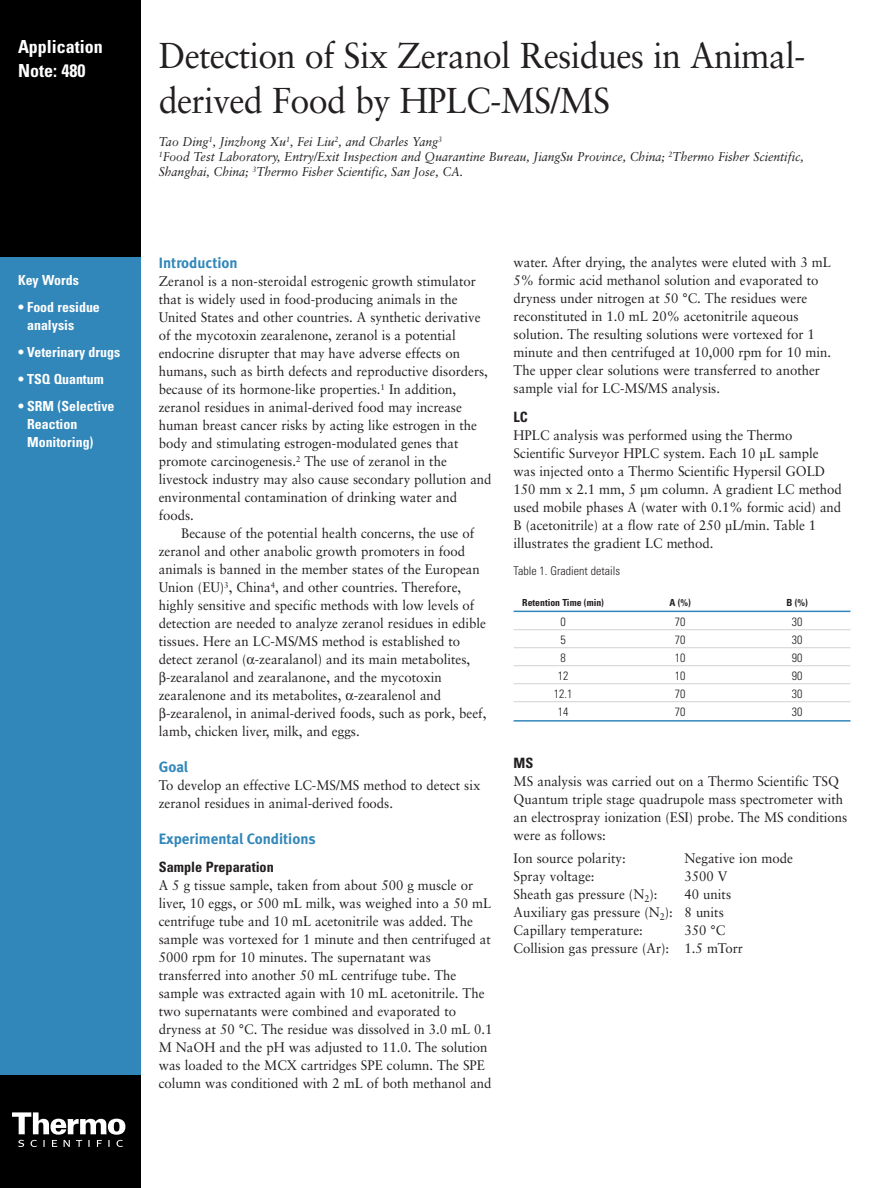
<style>
.page{position:relative;width:891px;height:1188px;background:#fff}
.page>*{position:absolute;margin:0;border:0;box-sizing:border-box;transform-origin:0 0}
.t1{font:36px/45px "Sabon";letter-spacing:-.02em;color:#231f20;scale:.95 1}
.t2{font:700 condensed 18px/24px "Univers";color:#fff}
.t3{font:15px "Meta Bold LF";color:#3287ba}
.t4{font:700 condensed 14.25px "Univers";color:#231f20}
.t5{font:13.8px/18px "Sabon";color:#231f20;scale:.95 1}
.t6{font:700 condensed 13.8px/18px "Univers";color:#fff}
.t7{font:italic 12.75px/15px "Sabon";color:#231f20;scale:.95 1}
.t8{font:300 condensed 12px "Univers";color:#231f20}
.t9{font:700 condensed 9.75px "Univers";color:#231f20}
</style>
<div class="page">
<hr style="left:514px;top:611px;width:336px;height:1px;background:#3287ba">
<hr style="left:514px;top:629px;width:336px;height:1px;background:#d1d2d4">
<hr style="left:514px;top:647px;width:336px;height:1px;background:#d1d2d4">
<hr style="left:514px;top:665px;width:336px;height:1px;background:#d1d2d4">
<hr style="left:514px;top:683px;width:336px;height:1px;background:#d1d2d4">
<hr style="left:514px;top:701px;width:336px;height:1px;background:#d1d2d4">
<hr style="left:514px;top:720px;width:336px;height:2px;background:#3287ba">
<div style="left:0;top:257px;width:141px;height:931px;background:#3287ba"></div>
<div style="left:0;top:0;width:141px;height:257px;background:#000001"></div>
<div style="left:0;top:1076px;width:141px;height:112px;background:#000001"></div>
<svg style="left:12px;top:1112px;width:113px;height:35px"></svg>
<h2 class="t2" style="left:18px;top:37px;width:86px">Application<br>Note: 480</h2>
<p class="t6" style="left:18px;top:272px;width:62px">Key Words</p>
<p class="t6" style="left:27px;top:299px;width:74px;text-indent:-9px">• Food residue analysis</p>
<p class="t6" style="left:18px;top:344px;width:104px">• Veterinary drugs</p>
<p class="t6" style="left:18px;top:371px;width:87px">• TSQ Quantum</p>
<p class="t6" style="left:27px;top:398px;width:89px;text-indent:-9px">• SRM (Selective<br>Reaction<br>Monitoring)</p>
<h1 class="t1" style="left:159px;top:36px;width:682px">Detection of Six Zeranol Residues in Animal&shy;derived Food by HPLC-MS/MS</h1>
<p class="t7" style="left:159px;top:135px;width:680px">Tao Ding<sup>1</sup>, Jinzhong Xu<sup>1</sup>, Fei Liu<sup>2</sup>, and Charles Yang<sup>3<br>1</sup>Food Test Laboratory, Entry/Exit Inspection and Quarantine Bureau, JiangSu Province, China; <sup>2</sup>Thermo Fisher Scientific,<br>Shanghai, China; <sup>3</sup>Thermo Fisher Scientific, San Jose, CA.</p>
<p class="t3" style="left:159px;top:257px;width:80px">Introduction</p>
<p class="t5" style="left:159px;top:273px;width:352px">Zeranol is a non-steroidal estrogenic growth stimulator that is widely used in food-producing animals in the United States and other countries. A synthetic derivative of the mycotoxin zearalenone, zeranol is a potential endocrine disrupter that may have adverse effects on humans, such as birth defects and reproductive disorders, because of its hormone-like properties.<sup>1</sup> In addition, zeranol residues in animal-derived food may increase human breast cancer risks by acting like estrogen in the body and stimulating estrogen-modulated genes that promote carcinogenesis.<sup>2</sup> The use of zeranol in the livestock industry may also cause secondary pollution and environmental contamination of drinking water and foods.</p>
<p class="t5" style="left:181px;top:525px;width:310px">Because of the potential health concerns, the use of</p>
<p class="t5" style="left:159px;top:543px;width:324px">zeranol and other anabolic growth promoters in food</p>
<p class="t5" style="left:159px;top:561px;width:339px">animals is banned in the member states of the European</p>
<p class="t5" style="left:159px;top:579px;width:320px">Union (EU)<sup>3</sup>, China<sup>4</sup>, and other countries. Therefore,</p>
<p class="t5" style="left:159px;top:597px;width:334px">highly sensitive and specific methods with low levels of</p>
<p class="t5" style="left:159px;top:615px;width:346px">detection are needed to analyze zeranol residues in edible</p>
<p class="t5" style="left:159px;top:633px;width:319px">tissues. Here an LC-MS/MS method is established to</p>
<p class="t5" style="left:159px;top:651px;width:329px">detect zeranol ( -zearalanol) and its main metabolites,</p>
<p class="t5" style="left:166px;top:669px;width:292px">-zearalanol and zearalanone, and the mycotoxin</p>
<p class="t5" style="left:159px;top:687px;width:299px">zearalenone and its metabolites, -zearalenol and</p>
<p class="t5" style="left:166px;top:705px;width:339px">-zearalenol, in animal-derived foods, such as pork, beef,</p>
<p class="t5" style="left:159px;top:723px;width:213px">lamb, chicken liver, milk, and eggs.</p>
<p class="t3" style="left:159px;top:760px;width:31px">Goal</p>
<p class="t5" style="left:159px;top:777px;width:340px">To develop an effective LC-MS/MS method to detect six zeranol residues in animal-derived foods.</p>
<p class="t3" style="left:159px;top:832px;width:158px">Experimental Conditions</p>
<p class="t4" style="left:159px;top:862px;width:117px">Sample Preparation</p>
<p class="t5" style="left:159px;top:877px;width:353px">A 5 g tissue sample, taken from about 500 g muscle or liver, 10 eggs, or 500 mL milk, was weighed into a 50 mL centrifuge tube and 10 mL acetonitrile was added. The sample was vortexed for 1 minute and then centrifuged at 5000 rpm for 10 minutes. The supernatant was transferred into another 50 mL centrifuge tube. The sample was extracted again with 10 mL acetonitrile. The two supernatants were combined and evaporated to dryness at 50 °C. The residue was dissolved in 3.0 mL 0.1<br>M NaOH and the pH was adjusted to 11.0. The solution was loaded to the MCX cartridges SPE column. The SPE column was conditioned with 2 mL of both methanol and</p>
<p class="t5" style="left:514px;top:254px;width:336px">water. After drying, the analytes were eluted with 3 mL 5% formic acid methanol solution and evaporated to dryness under nitrogen at 50 °C. The residues were reconstituted in 1.0 mL 20% acetonitrile aqueous solution. The resulting solutions were vortexed for 1 minute and then centrifuged at 10,000 rpm for 10 min.<br>The upper clear solutions were transferred to another sample vial for LC-MS/MS analysis.</p>
<p class="t4" style="left:514px;top:411px;width:16px">LC</p>
<p class="t5" style="left:514px;top:427px;width:347px">HPLC analysis was performed using the Thermo Scientific Surveyor HPLC system. Each 10 µL sample was injected onto a Thermo Scientific Hypersil GOLD 150 mm x 2.1 mm, 5 µm column. A gradient LC method used mobile phases A (water with 0.1% formic acid) and B (acetonitrile) at a flow rate of 250 µL/min. Table 1 illustrates the gradient LC method.</p>
<p class="t8" style="left:514px;top:567px;width:108px">Table 1. Gradient details</p>
<p class="t9" style="left:522px;top:599px;width:83px">Retention Time (min)</p>
<p class="t9" style="left:669px;top:599px;width:23px">A (%)</p>
<p class="t9" style="left:786px;top:599px;width:23px">B (%)</p>
<p class="t8" style="left:560px;top:617px;width:7px">0</p>
<p class="t8" style="left:675px;top:617px;width:12px">70</p>
<p class="t8" style="left:792px;top:617px;width:12px">30</p>
<p class="t8" style="left:560px;top:635px;width:7px">5</p>
<p class="t8" style="left:675px;top:635px;width:12px">70</p>
<p class="t8" style="left:792px;top:635px;width:12px">30</p>
<p class="t8" style="left:560px;top:653px;width:7px">8</p>
<p class="t8" style="left:675px;top:653px;width:12px">10</p>
<p class="t8" style="left:792px;top:653px;width:12px">90</p>
<p class="t8" style="left:558px;top:671px;width:12px">12</p>
<p class="t8" style="left:675px;top:671px;width:12px">10</p>
<p class="t8" style="left:792px;top:671px;width:12px">90</p>
<p class="t8" style="left:554px;top:689px;width:20px">12.1</p>
<p class="t8" style="left:675px;top:689px;width:12px">70</p>
<p class="t8" style="left:792px;top:689px;width:12px">30</p>
<p class="t8" style="left:558px;top:707px;width:12px">14</p>
<p class="t8" style="left:675px;top:707px;width:12px">70</p>
<p class="t8" style="left:792px;top:707px;width:12px">30</p>
<p class="t4" style="left:514px;top:758px;width:21px">MS</p>
<p class="t5" style="left:514px;top:773px;width:353px">MS analysis was carried out on a Thermo Scientific TSQ Quantum triple stage quadrupole mass spectrometer with an electrospray ionization (ESI) probe. The MS conditions were as follows:</p>
<p class="t5" style="left:514px;top:850px;width:119px">Ion source polarity:</p>
<p class="t5" style="left:685px;top:850px;width:116px">Negative ion mode</p>
<p class="t5" style="left:514px;top:868px;width:87px">Spray voltage:</p>
<p class="t5" style="left:685px;top:868px;width:47px">3500 V</p>
<p class="t5" style="left:514px;top:886px;width:153px">Sheath gas pressure (N<sub>2</sub>):</p>
<p class="t5" style="left:514px;top:886px;width:230px;text-indent:171px">40 units<br>Auxiliary gas pressure (N<sub>2</sub>): 8 units<br>Capillary temperature:</p>
<p class="t5" style="left:514px;top:922px;width:243px;text-indent:171px">350 °C<br>Collision gas pressure (Ar): 1.5 mTorr</p>
</div>
